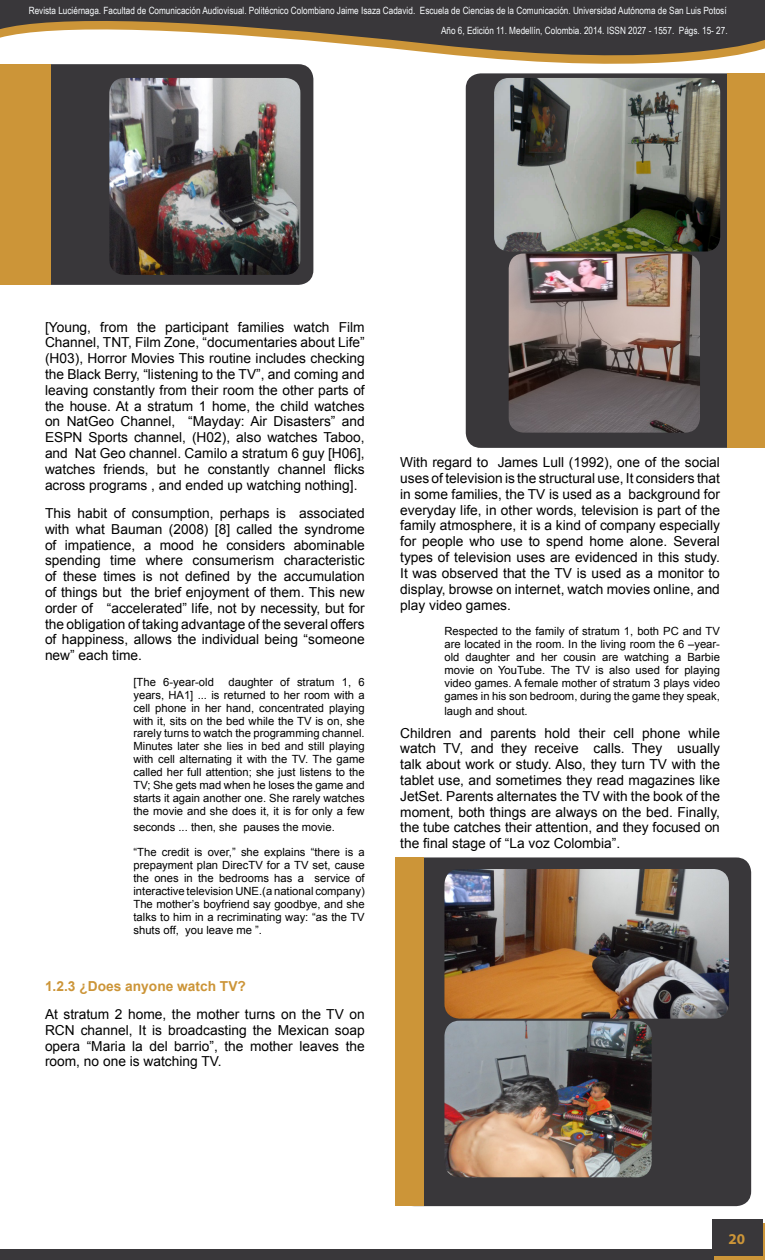
<style>
.page{position:relative;width:765px;height:1260px;background:#fff}
.page>*{position:absolute;margin:0;border:0;box-sizing:border-box;transform-origin:0 0}
.t1{font:700 15px "Myriad Pro";color:#cc9538}
.t2{font:13.75px/15.8px "Arial";color:#000;text-align:justify}
.t3{font:700 13.75px "Arial";color:#cc9538}
.t4{font:11.25px/13px "Arial";color:#000;text-align:justify}
.t5{font:10px/20px "Arial Narrow";color:#fafdff;text-align:right}
</style>
<div class="page">
<div style="left:0;top:1249px;width:765px;height:11px;background:#39373a"></div>
<svg style="left:0;top:0;width:765px;height:64px;fill:#39373a"></svg>
<div style="left:715px;top:1224px;width:50px;height:36px;background:linear-gradient(to right,#cc9538,#cc9538)"></div>
<div style="left:712px;top:1220px;width:50px;height:36px;background:#39373a"></div>
<div style="left:399px;top:857px;width:352px;height:349px;background:#39373a;border-radius:15px"></div>
<div style="left:395px;top:857px;width:28px;height:349px;background:#cc9538"></div>
<div style="left:50px;top:64px;width:263px;height:221px;background:#39373a"></div>
<div style="left:466px;top:73px;width:292px;height:375px;background:#39373a;border-radius:15px"></div>
<img style="left:109px;top:78px;width:191px;height:197px">
<img style="left:494px;top:78px;width:226px;height:174px">
<img style="left:509px;top:254px;width:191px;height:179px">
<img style="left:444px;top:869px;width:285px;height:150px">
<img style="left:444px;top:1021px;width:208px;height:156px">
<div style="left:0;top:64px;width:50px;height:221px;background:#cc9538"></div>
<div style="left:728px;top:73px;width:37px;height:375px;background:#cc9538"></div>
<p class="t5" style="left:29px;top:0;width:700px">Revista Luciérnaga. Facultad de Comunicación Audiovisual. Politécnico Colombiano Jaime Isaza Cadavid. Escuela de Ciencias de la Comunicación. Universidad Autónoma de San Luis Potosí<br>Año 6, Edición 11. Medellín, Colombia. 2014. ISSN 2027 - 1557. Págs. 15- 27.</p>
<p class="t2" style="left:45px;top:319px;width:321px">[Young, from the participant families watch Film Channel, TNT, Film Zone, “documentaries about Life” (H03), Horror Movies This routine includes checking the Black Berry, “listening to the TV”, and coming and leaving constantly from their room the other parts of the house. At a stratum 1 home, the child watches on NatGeo Channel, “Mayday: Air Disasters” and ESPN Sports channel, (H02), also watches Taboo, and Nat Geo channel. Camilo a stratum 6 guy [H06], watches friends, but he constantly channel flicks across programs , and ended up watching nothing].</p>
<p class="t2" style="left:45px;top:505px;width:321px">This habit of consumption, perhaps is associated with what Bauman (2008) [8] called the syndrome of impatience, a mood he considers abominable spending time where consumerism characteristic of these times is not defined by the accumulation of things but the brief enjoyment of them. This new order of “accelerated” life, not by necessity, but for the obligation of taking advantage of the several offers of happiness, allows the individual being “someone new” each time.</p>
<p class="t4" style="left:134px;top:675px;width:82px">[The 6-year-old</p>
<p class="t4" style="left:134px;top:675px;width:233px;text-indent:95px">daughter of stratum 1, 6 years, HA1] ... is returned to her room with a cell phone in her hand, concentrated playing with it, sits on the bed while the TV is on, she rarely turns to watch the programming channel.<br>Minutes later she lies in bed and still playing with cell alternating it with the TV. The game called her full attention; she just listens to the TV; She gets mad when he loses the game and starts it again another one. She rarely watches the movie and she does it, it is for only a few</p>
<p class="t4" style="left:134px;top:820px;width:203px">seconds ... then, she pauses the movie.</p>
<p class="t4" style="left:134px;top:846px;width:233px">“The credit is over,” she explains “there is a prepayment plan DirecTV for a TV set, cause the ones in the bedrooms has a service of interactive television UNE.(a national company)<br>The mother’s boyfriend say goodbye, and she talks to him in a recriminating way: “as the TV shuts off, you leave me ”.</p>
<p class="t3" style="left:45px;top:976px;width:202px">1.2.3 ¿Does anyone watch TV?</p>
<p class="t2" style="left:45px;top:1006px;width:321px">At stratum 2 home, the mother turns on the TV on RCN channel, It is broadcasting the Mexican soap opera “Maria la del barrio”, the mother leaves the room, no one is watching TV.</p>
<p class="t2" style="left:400px;top:454px;width:321px">With regard to James Lull (1992), one of the social uses of television is the structural use, It considers that in some families, the TV is used as a background for everyday life, in other words, television is part of the family atmosphere, it is a kind of company especially for people who use to spend home alone. Several types of television uses are evidenced in this study.<br>It was observed that the TV is used as a monitor to display, browse on internet, watch movies online, and play video games.</p>
<p class="t4" style="left:444px;top:624px;width:277px">Respected to the family of stratum 1, both PC and TV are located in the room. In the living room the 6 –year&shy;old daughter and her cousin are watching a Barbie movie on YouTube. The TV is also used for playing video games. A female mother of stratum 3 plays video games in his son bedroom, during the game they speak,</p>
<p class="t4" style="left:444px;top:705px;width:85px">laugh and shout.</p>
<p class="t2" style="left:400px;top:725px;width:321px">Children and parents hold their cell phone while watch TV, and they receive calls. They usually talk about work or study. Also, they turn TV with the tablet use, and sometimes they read magazines like JetSet. Parents alternates the TV with the book of the moment, both things are always on the bed. Finally, the tube catches their attention, and they focused on the final stage of “La voz Colombia”.</p>
<p class="t1" style="left:729px;top:1229px;width:18px">20</p>
</div>
